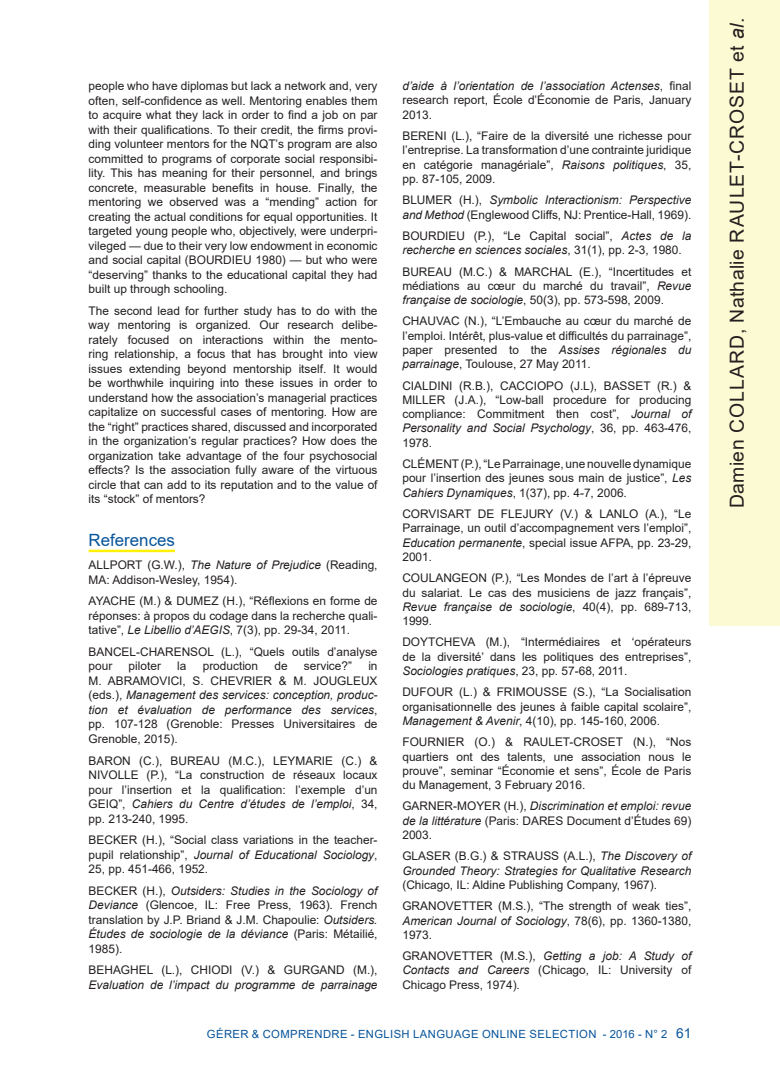
<style>
.page{position:relative;width:780px;height:1088px;background:#fff}
.page>*{position:absolute;margin:0;border:0;box-sizing:border-box;transform-origin:0 0}
.t1{font:19.38px "Arial";letter-spacing:.055em;color:#231f20}
.Titre_1{font:16.88px "Arial";color:#07549a}
.texte_courant{font:11.88px/14.5px "Arial";color:#231f20;text-align:justify}
.texte_courant-2{font:italic 11.88px/14.5px "Arial";color:#231f20}
.t2{font:11.25px "Arial";letter-spacing:.035em;color:#07549a}
.s1{font-style:italic}
.s2{font-style:normal}
.s3{font-size:13.75px}
</style>
<div class="page">
<div style="left:709px;top:0;width:71px;height:625px;background:#fcfad2"></div>
<hr style="left:89px;top:550px;width:86px;height:2px;background:#fff101">
<p class="texte_courant" style="left:89px;top:79px;width:290px">people who have diplomas but lack a network and, very often, self-confidence as well. Mentoring enables them to acquire what they lack in order to find a job on par with their qualifications. To their credit, the firms provi&shy;ding volunteer mentors for the NQT’s program are also committed to programs of corporate social responsibi&shy;lity. This has meaning for their personnel, and brings concrete, measurable benefits in house. Finally, the mentoring we observed was a “mending” action for creating the actual conditions for equal opportunities. It targeted young people who, objectively, were underpri&shy;vileged — due to their very low endowment in economic and social capital (BOURDIEU 1980) — but who were “deserving” thanks to the educational capital they had built up through schooling.</p>
<p class="texte_courant" style="left:89px;top:303px;width:290px">The second lead for further study has to do with the way mentoring is organized. Our research delibe&shy;rately focused on interactions within the mento&shy;ring relationship, a focus that has brought into view issues extending beyond mentorship itself. It would be worthwhile inquiring into these issues in order to understand how the association’s managerial practices capitalize on successful cases of mentoring. How are the “right” practices shared, discussed and incorporated in the organization’s regular practices? How does the organization take advantage of the four psychosocial effects? Is the association fully aware of the virtuous circle that can add to its reputation and to the value of its “stock” of mentors?</p>
<p class="Titre_1" style="left:89px;top:528px;width:88px">References</p>
<p class="texte_courant" style="left:89px;top:558px;width:290px">ALLPORT (G.W.), <span class="s1">The Nature of Prejudice</span> (Reading,<br>MA: Addison-Wesley, 1954).</p>
<p class="texte_courant" style="left:89px;top:594px;width:290px">AYACHE (M.) &amp; DUMEZ (H.), “Réflexions en forme de réponses: à propos du codage dans la recherche quali&shy;tative”, <span class="s1">Le Libellio d’AEGIS</span>, 7(3), pp. 29-34, 2011.</p>
<p class="texte_courant" style="left:89px;top:644px;width:290px">BANCEL-CHARENSOL (L.), “Quels outils d’analyse pour</p>
<p class="texte_courant" style="left:129px;top:659px;width:34px">piloter</p>
<p class="texte_courant" style="left:177px;top:659px;width:11px">la</p>
<p class="texte_courant" style="left:203px;top:659px;width:57px">production</p>
<p class="texte_courant" style="left:274px;top:659px;width:15px">de</p>
<p class="texte_courant" style="left:304px;top:659px;width:50px">service?”</p>
<p class="texte_courant" style="left:89px;top:659px;width:290px;text-indent:280px">in M. ABRAMOVICI, S. CHEVRIER &amp; M. JOUGLEUX (eds.), <span class="s1">Management des services: conception, produc&shy;tion et évaluation de performance des services</span>, pp. 107-128 (Grenoble: Presses Universitaires de Grenoble, 2015).</p>
<p class="texte_courant" style="left:89px;top:753px;width:290px">BARON (C.), BUREAU (M.C.), LEYMARIE (C.) &amp; NIVOLLE (P.), “La construction de réseaux locaux pour l’insertion et la qualification: l’exemple d’un GEIQ”, <span class="s1">Cahiers du Centre d’études de l’emploi</span>, 34, pp. 213-240, 1995.</p>
<p class="texte_courant" style="left:89px;top:832px;width:290px">BECKER (H.), “Social class variations in the teacher&shy;pupil relationship”, <span class="s1">Journal of Educational Sociology</span>, 25, pp. 451-466, 1952.</p>
<p class="texte_courant" style="left:89px;top:883px;width:290px">BECKER (H.), <span class="s1">Outsiders: Studies in the Sociology of Deviance</span> (Glencoe, IL: Free Press, 1963). French translation by J.P. Briand &amp; J.M. Chapoulie: <span class="s1">Outsiders.<br>Études de sociologie de la déviance</span> (Paris: Métailié, 1985).</p>
<p class="texte_courant-2" style="left:89px;top:963px;width:290px"><span class="s2">BEHAGHEL (L.), CHIODI (V.) &amp; GURGAND (M.),<br></span>Evaluation de l’impact du programme de parrainage</p>
<p class="texte_courant" style="left:402px;top:79px;width:290px"><span class="s1">d’aide à l’orientation de l’association Actenses</span>, final research report, École d’Économie de Paris, January 2013.</p>
<p class="texte_courant" style="left:402px;top:129px;width:290px">BERENI (L.), “Faire de la diversité une richesse pour l’entreprise. La transformation d’une contrainte juridique en catégorie managériale”, <span class="s1">Raisons politiques</span>, 35, pp. 87-105, 2009.</p>
<p class="texte_courant" style="left:402px;top:193px;width:290px">BLUMER (H.), <span class="s1">Symbolic Interactionism: Perspective and Method</span> (Englewood Cliffs, NJ: Prentice-Hall, 1969).</p>
<p class="texte_courant" style="left:402px;top:228px;width:290px">BOURDIEU (P.), “Le Capital social”, <span class="s1">Actes de la recherche en sciences sociales</span>, 31(1), pp. 2-3, 1980.</p>
<p class="texte_courant" style="left:402px;top:264px;width:290px">BUREAU (M.C.) &amp; MARCHAL (E.), “Incertitudes et médiations au cœur du marché du travail”, <span class="s1">Revue française de sociologie</span>, 50(3), pp. 573-598, 2009.</p>
<p class="texte_courant" style="left:402px;top:314px;width:290px">CHAUVAC (N.), “L’Embauche au cœur du marché de l’emploi. Intérêt, plus-value et difficultés du parrainage”, paper presented to the <span class="s1">Assises régionales du parrainage</span>, Toulouse, 27 May 2011.</p>
<p class="texte_courant" style="left:402px;top:378px;width:290px">CIALDINI (R.B.), CACCIOPO (J.L), BASSET (R.) &amp; MILLER (J.A.), “Low-ball procedure for producing compliance: Commitment then cost”, <span class="s1">Journal of Personality and Social Psychology</span>, 36, pp. 463-476, 1978.</p>
<p class="texte_courant" style="left:402px;top:457px;width:290px">CLÉMENT(P.), “Le Parrainage, une nouvelle dynamique pour l’insertion des jeunes sous main de justice”, <span class="s1">Les Cahiers Dynamiques</span>, 1(37), pp. 4-7, 2006.</p>
<p class="texte_courant" style="left:402px;top:507px;width:290px">CORVISART DE FLEJURY (V.) &amp; LANLO (A.), “Le Parrainage, un outil d’accompagnement vers l’emploi”, <span class="s1">Education permanente</span>, special issue AFPA, pp. 23-29, 2001.</p>
<p class="texte_courant" style="left:402px;top:571px;width:290px">COULANGEON (P.), “Les Mondes de l’art à l’épreuve du salariat. Le cas des musiciens de jazz français”, <span class="s1">Revue française de sociologie</span>, 40(4), pp. 689-713, 1999.</p>
<p class="texte_courant" style="left:402px;top:635px;width:290px">DOYTCHEVA (M.), “Intermédiaires et ‘opérateurs de la diversité’ dans les politiques des entreprises”, <span class="s1">Sociologies pratiques</span>, 23, pp. 57-68, 2011.</p>
<p class="texte_courant" style="left:402px;top:685px;width:290px">DUFOUR (L.) &amp; FRIMOUSSE (S.), “La Socialisation organisationnelle des jeunes à faible capital scolaire”, <span class="s1">Management &amp; Avenir</span>, 4(10), pp. 145-160, 2006.</p>
<p class="texte_courant" style="left:402px;top:735px;width:290px">FOURNIER (O.) &amp; RAULET-CROSET (N.), “Nos quartiers ont des talents, une association nous le prouve”, seminar “Économie et sens”, École de Paris du Management, 3 February 2016.</p>
<p class="texte_courant" style="left:402px;top:799px;width:290px">GARNER-MOYER (H.), <span class="s1">Discrimination et emploi: revue de la littérature</span> (Paris: DARES Document d’Études 69)<br>2003.</p>
<p class="texte_courant" style="left:402px;top:849px;width:290px">GLASER (B.G.) &amp; STRAUSS (A.L.), <span class="s1">The Discovery of Grounded Theory: Strategies for Qualitative Research </span>(Chicago, IL: Aldine Publishing Company, 1967).</p>
<p class="texte_courant" style="left:402px;top:899px;width:290px">GRANOVETTER (M.S.), “The strength of weak ties”, <span class="s1">American Journal of Sociology</span>, 78(6), pp. 1360-1380, 1973.</p>
<p class="texte_courant" style="left:402px;top:949px;width:290px">GRANOVETTER (M.S.), <span class="s1">Getting a job: A Study of Contacts and Careers</span> (Chicago, IL: University of Chicago Press, 1974).</p>
<p class="t2" style="left:207px;top:1026px;width:486px">GÉRER &amp; COMPRENDRE - ENGLISH LANGUAGE ONLINE SELECTION - 2016 - N° 2 <span class="s3">61</span></p>
<h1 class="t1" style="left:723px;top:508px;width:492px;rotate:-90deg">Damien COLLARD, Nathalie RAULET-CROSET et <span class="s1">al</span>.</h1>
</div>
